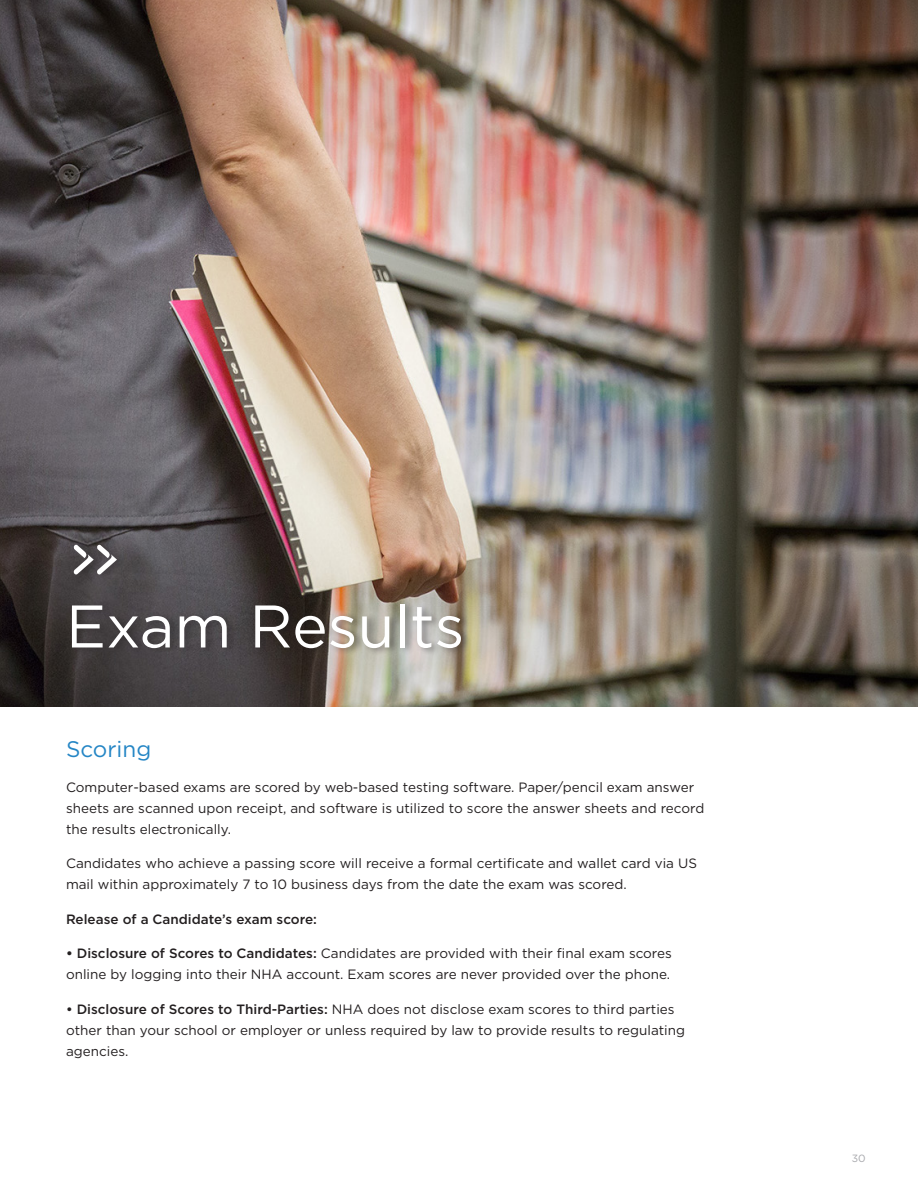
<style>
.page{position:relative;width:918px;height:1188px;background:#fff}
.page>*{position:absolute;margin:0;border:0;box-sizing:border-box;transform-origin:0 0}
.t1{font:60px "Gotham";color:#fff}
.t2{font:22.5px "Gotham";color:#2586c5}
.t3{font:13.5px/21px "Gotham";color:#231f20}
.t4{font:500 13.5px "Gotham";color:#231f20}
.t5{font:10.5px "Gotham Rounded";color:#a8a9ad}
.s1{font-weight:700}
.s2{font-weight:500}
</style>
<div class="page">
<img style="left:0;top:0;width:918px;height:707px">
<div style="left:70px;top:599px;width:402px;height:57px;background:#231f20;opacity:.47"></div>
<div style="left:72px;top:540px;width:25px;height:25px;background:#231f20;opacity:.47"></div>
<div style="left:72px;top:550px;width:32px;height:32px;background:#231f20;opacity:.47"></div>
<div style="left:95px;top:540px;width:26px;height:25px;background:#231f20;opacity:.47"></div>
<div style="left:95px;top:550px;width:32px;height:32px;background:#4f4b4d"></div>
<svg style="left:74px;top:544px;width:43px;height:31px"></svg>
<p class="t1" style="left:66px;top:588px;width:400px">Exam Results</p>
<p class="t2" style="left:66px;top:735px;width:87px">Scoring</p>
<p class="t3" style="left:66px;top:776px;width:640px">Computer-based exams are scored by web-based testing software. Paper/pencil exam answer sheets are scanned upon receipt, and software is utilized to score the answer sheets and record the results electronically.</p>
<p class="t3" style="left:66px;top:853px;width:632px">Candidates who achieve a passing score will receive a formal certificate and wallet card via US mail within approximately 7 to 10 business days from the date the exam was scored.</p>
<p class="t4" style="left:66px;top:910px;width:253px">Release of a Candidate’s exam score:</p>
<p class="t3" style="left:66px;top:943px;width:607px"><span class="s1">•</span> <span class="s2">Disclosure of Scores to Candidates:</span> Candidates are provided with their final exam scores online by logging into their NHA account. Exam scores are never provided over the phone.</p>
<p class="t3" style="left:66px;top:998px;width:621px"><span class="s2">• Disclosure of Scores to Third-Parties:</span> NHA does not disclose exam scores to third parties other than your school or employer or unless required by law to provide results to regulating agencies.</p>
<p class="t5" style="left:852px;top:1151px;width:15px">30</p>
</div>
